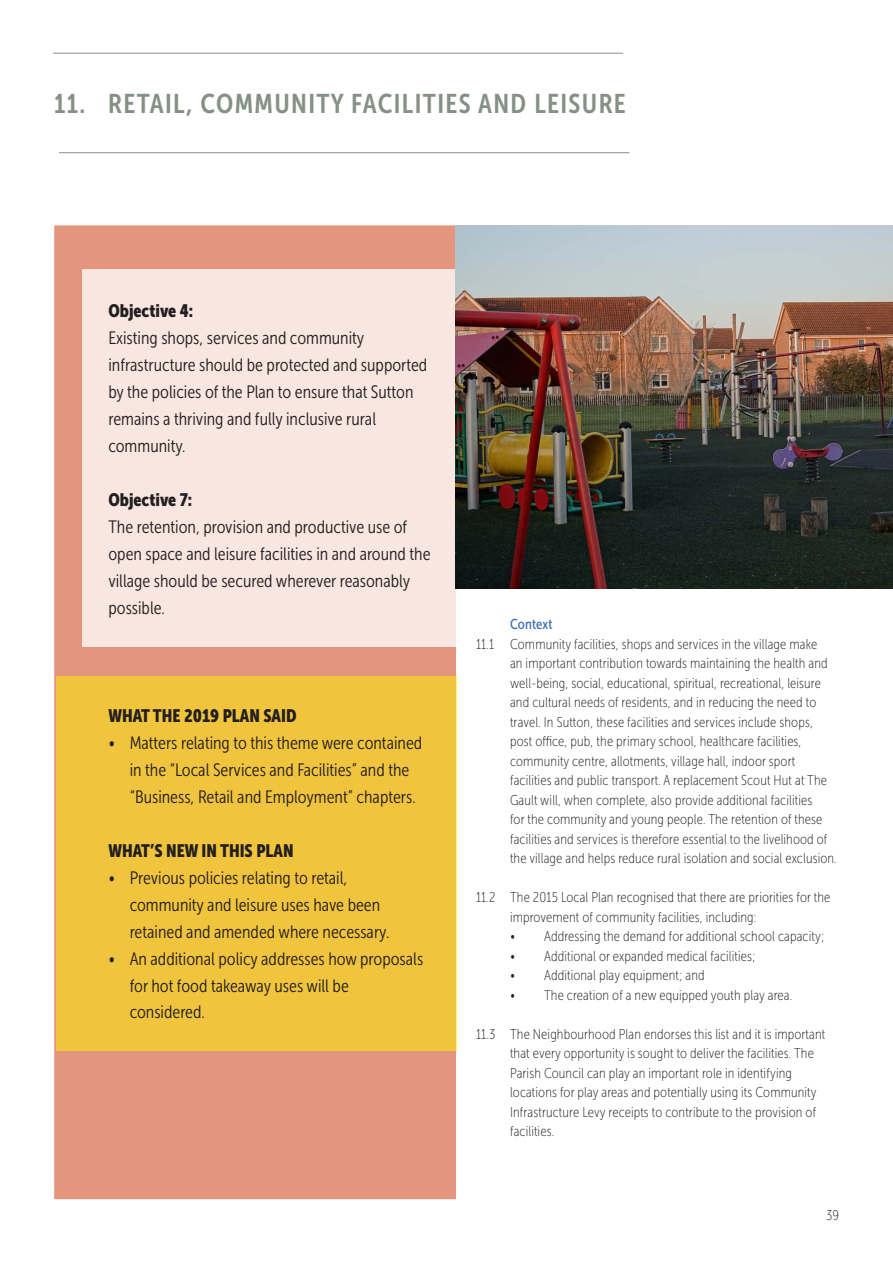
<style>
.page{position:relative;width:893px;height:1263px;background:#fff}
.page>*{position:absolute;margin:0;border:0;box-sizing:border-box;transform-origin:0 0}
.t1{font:27px "Museo Sans Cond 700";letter-spacing:.05em;color:#859187}
.t2{font:18px/27px "Museo Sans Cond 300";color:#231f20}
.t3{font:18px "Museo Sans Cond 900";color:#231f20}
.TEXT_INDENT_8MM{font:14.25px/19.5px "Museo Sans Cond 100";letter-spacing:.01em;color:#231f20}
.TEXT_INDENT_8MM-2{font:14.25px "Museo Sans Cond 500";letter-spacing:.01em;color:#3a6db5}
</style>
<div class="page">
<hr style="left:0;top:365px;width:1px;height:212px;background:#fff101">
<hr style="left:59px;top:152px;width:570px;height:1px;background:#859187">
<hr style="left:53px;top:53px;width:570px;height:1px;background:#859187">
<div style="left:46px;top:217px;width:419px;height:991px;background:#e4957e;border:8px solid #fff"></div>
<div style="left:82px;top:269px;width:376px;height:377px;background:#f8e6e1"></div>
<div style="left:56px;top:676px;width:401px;height:374px;background:#f1c43d"></div>
<img style="left:455px;top:225px;width:438px;height:364px">
<p class="t1" style="left:54px;top:89px;width:573px">11. RETAIL, COMMUNITY FACILITIES AND LEISURE</p>
<p class="t3" style="left:108px;top:301px;width:86px">Objective 4:</p>
<p class="t2" style="left:108px;top:325px;width:257px">Existing shops, services and community</p>
<p class="t2" style="left:108px;top:352px;width:320px">infrastructure should be protected and supported by the policies of the Plan to ensure that Sutton remains a thriving and fully inclusive rural</p>
<p class="t2" style="left:108px;top:432px;width:79px">community.</p>
<p class="t3" style="left:108px;top:489px;width:85px">Objective 7:</p>
<p class="t2" style="left:108px;top:513px;width:324px">The retention, provision and productive use of open space and leisure facilities in and around the village should be secured wherever reasonably possible.</p>
<p class="t3" style="left:108px;top:706px;width:190px">WHAT THE 2019 PLAN SAID</p>
<p class="t2" style="left:130px;top:730px;width:294px;text-indent:-21px">• Matters relating to this theme were contained in the “Local Services and Facilities” and the “Business, Retail and Employment” chapters.</p>
<p class="t3" style="left:108px;top:840px;width:187px">WHAT’S NEW IN THIS PLAN</p>
<p class="t2" style="left:108px;top:864px;width:240px">• Previous policies relating to retail,</p>
<p class="t2" style="left:130px;top:891px;width:252px">community and leisure uses have been</p>
<p class="t2" style="left:130px;top:918px;width:261px">retained and amended where necessary.</p>
<p class="t2" style="left:130px;top:945px;width:295px;text-indent:-21px">• An additional policy addresses how proposals for hot food takeaway uses will be</p>
<p class="t2" style="left:130px;top:999px;width:77px">considered.</p>
<p class="TEXT_INDENT_8MM-2" style="left:510px;top:617px;width:44px">Context</p>
<p class="TEXT_INDENT_8MM" style="left:510px;top:634px;width:328px;text-indent:-34px">11.1 Community facilities, shops and services in the village make<br>an important contribution towards maintaining the health and well-being, social, educational, spiritual, recreational, leisure and cultural needs of residents, and in reducing the need to travel. In Sutton, these facilities and services include shops, post office, pub, the primary school, healthcare facilities, community centre, allotments, village hall, indoor sport facilities and public transport. A replacement Scout Hut at The Gault will, when complete, also provide additional facilities<br>for the community and young people. The retention of these facilities and services is therefore essential to the livelihood of the village and helps reduce rural isolation and social exclusion.</p>
<p class="TEXT_INDENT_8MM" style="left:510px;top:888px;width:322px;text-indent:-34px">11.2 The 2015 Local Plan recognised that there are priorities for the improvement of community facilities, including:</p>
<p class="TEXT_INDENT_8MM" style="left:510px;top:927px;width:316px">• Addressing the demand for additional school capacity;</p>
<p class="TEXT_INDENT_8MM" style="left:510px;top:946px;width:247px">• Additional or expanded medical facilities;</p>
<p class="TEXT_INDENT_8MM" style="left:510px;top:966px;width:196px">• Additional play equipment; and</p>
<p class="TEXT_INDENT_8MM" style="left:510px;top:985px;width:284px">• The creation of a new equipped youth play area.</p>
<p class="TEXT_INDENT_8MM" style="left:510px;top:1024px;width:317px;text-indent:-34px">11.3 The Neighbourhood Plan endorses this list and it is important that every opportunity is sought to deliver the facilities. The Parish Council can play an important role in identifying locations for play areas and potentially using its Community Infrastructure Levy receipts to contribute to the provision of facilities.</p>
<p class="TEXT_INDENT_8MM" style="left:826px;top:1205px;width:14px">39</p>
</div>
